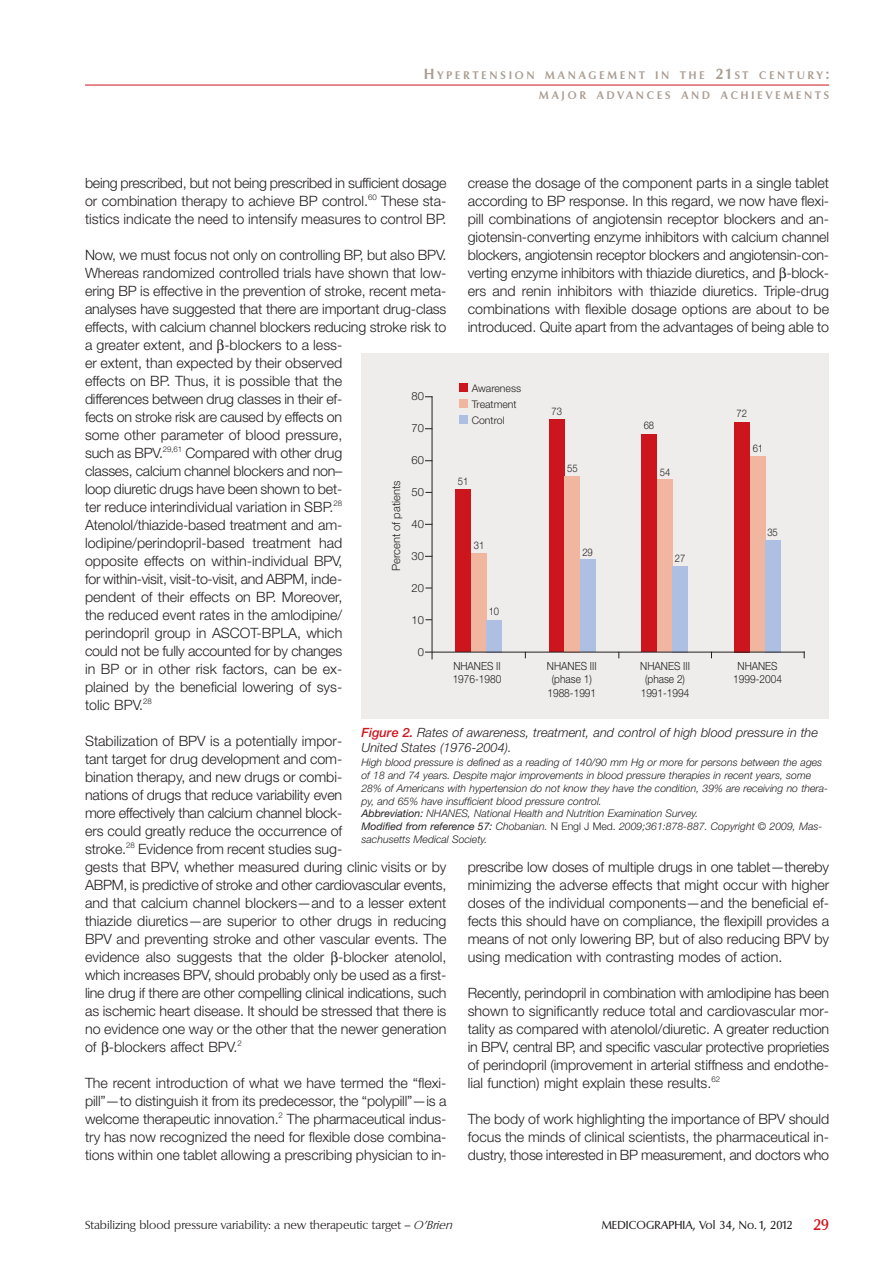
<style>
.page{position:relative;width:893px;height:1263px;background:#fff}
.page>*{position:absolute;margin:0;border:0;box-sizing:border-box;transform-origin:0 0}
.t1{font:500 15px "Columbia";color:#cd151d}
.t2{font:300 14.25px/18px "Helvetica Neue";color:#231f20;text-align:justify}
.t3{font:italic 300 12.75px/15px "Helvetica Neue";color:#231f20}
.t4{font:300 11.25px/13.5px "Helvetica Neue";color:#231f20;text-align:center;scale:.9 1}
.t5{font:300 11.25px "Columbia";color:#231f20}
.t6{font:300 11.25px "Helvetica Neue";color:#231f20}
.t7{font:11.25px "Columbia";letter-spacing:.015em;color:#231f20}
.t8{font:600 10.65px/20px "Columbia";letter-spacing:.295em;color:#aa9d92;text-align:right}
.t9{font:italic 300 10.5px/12.8px "Helvetica Neue";color:#231f20}
.t10{font:300 10.5px "Helvetica Neue";color:#231f20}
.t11{font:300 10.5px "Helvetica Neue";color:#231f20;scale:.9 1}
.s1{font-size:14.25px}
.s2{font-weight:500;color:#cd151d}
.s3{font-weight:400}
.s4{font-style:normal}
.s5{font-family:"Icoluku"}
</style>
<div class="page">
<hr style="left:85px;top:85px;width:744px;height:1px;background:#cd151d">
<div style="left:361px;top:353px;width:468px;height:366px;background:#efedeb"></div>
<hr style="left:432px;top:397px;width:1px;height:262px;background:#231f20">
<div style="left:455px;top:489px;width:16px;height:163px;background:#cd151d"></div>
<div style="left:471px;top:553px;width:16px;height:99px;background:#f0b6a0"></div>
<div style="left:487px;top:620px;width:15px;height:32px;background:#adbfe2"></div>
<div style="left:549px;top:419px;width:15px;height:233px;background:#cd151d"></div>
<div style="left:564px;top:476px;width:16px;height:176px;background:#f0b6a0"></div>
<div style="left:580px;top:559px;width:15px;height:93px;background:#adbfe2"></div>
<div style="left:460px;top:399px;width:8px;height:9px;background:#f0b6a0"></div>
<div style="left:460px;top:415px;width:8px;height:8px;background:#adbfe2"></div>
<div style="left:460px;top:384px;width:8px;height:8px;background:#cd151d"></div>
<div style="left:641px;top:434px;width:16px;height:218px;background:#cd151d"></div>
<div style="left:657px;top:479px;width:15px;height:173px;background:#f0b6a0"></div>
<div style="left:672px;top:566px;width:16px;height:86px;background:#adbfe2"></div>
<div style="left:734px;top:422px;width:16px;height:230px;background:#cd151d"></div>
<div style="left:750px;top:456px;width:15px;height:196px;background:#f0b6a0"></div>
<div style="left:765px;top:540px;width:16px;height:112px;background:#adbfe2"></div>
<hr style="left:425px;top:652px;width:379px;height:1px;background:#231f20">
<p class="t8" style="left:424px;top:65px;width:407px"><span class="s1">H</span>YPERTENSION MANAGEMENT IN THE <span class="s1">21</span>ST CENTURY<span class="s1">:<br></span>MAJOR ADVANCES AND ACHIEVEMENTS</p>
<p class="t2" style="left:85px;top:175px;width:363px">being prescribed, but not being prescribed in sufficient dosage or combination therapy to achieve BP control.<sup>60</sup> These sta&shy;tistics indicate the need to intensify measures to control BP.</p>
<p class="t2" style="left:85px;top:247px;width:363px;text-align:left">Now, we must focus not only on controlling BP, but also BPV.<br>Whereas randomized controlled trials have shown that low&shy;ering BP is effective in the prevention of stroke, recent meta&shy;analyses have suggested that there are important drug-class effects, with calcium channel blockers reducing stroke risk to a greater extent, and -blockers to a less-<br>er extent, than expected by their observed<br>effects on BP. Thus, it is possible that the<br>differences between drug classes in their ef-<br>fects on stroke risk are caused by effects on<br>some other parameter of blood pressure,<br>such as BPV.<sup>29,61</sup> Compared with other drug<br>classes, calcium channel blockers and non–<br>loop diuretic drugs have been shown to bet-<br>ter reduce interindividual variation in SBP.<sup>28<br></sup>Atenolol/thiazide-based treatment and am&shy;lodipine/perindopril-based treatment had<br>opposite effects on within-individual BPV,<br>for within-visit, visit-to-visit, and ABPM, inde-<br>pendent of their effects on BP. Moreover,<br>the reduced event rates in the amlodipine/<br>perindopril group in ASCOT-BPLA, which<br>could not be fully accounted for by changes<br>in BP or in other risk factors, can be ex-<br>plained by the beneficial lowering of sys-<br>tolic BPV.<sup>28</sup></p>
<p class="t2" style="left:85px;top:733px;width:363px;text-align:left">Stabilization of BPV is a potentially impor-<br>tant target for drug development and com-<br>bination therapy, and new drugs or combi-<br>nations of drugs that reduce variability even<br>more effectively than calcium channel block-<br>ers could greatly reduce the occurrence of<br>stroke.<sup>28</sup> Evidence from recent studies sug-<br>gests that BPV, whether measured during clinic visits or by ABPM, is predictive of stroke and other cardiovascular events, and that calcium channel blockers—and to a lesser extent thiazide diuretics—are superior to other drugs in reducing BPV and preventing stroke and other vascular events. The evidence also suggests that the older -blocker atenolol, which increases BPV, should probably only be used as a first&shy;line drug if there are other compelling clinical indications, such as ischemic heart disease. It should be stressed that there is no evidence one way or the other that the newer generation of -blockers affect BPV.<sup>2</sup></p>
<p class="t2" style="left:85px;top:1075px;width:363px">The recent introduction of what we have termed the “flexi&shy;pill”—to distinguish it from its predecessor, the “polypill”—is a welcome therapeutic innovation.<sup>2</sup> The pharmaceutical indus&shy;try has now recognized the need for flexible dose combina&shy;tions within one tablet allowing a prescribing physician to in-</p>
<p class="t2" style="left:468px;top:175px;width:363px">crease the dosage of the component parts in a single tablet according to BP response. In this regard, we now have flexi&shy;pill combinations of angiotensin receptor blockers and an&shy;giotensin-converting enzyme inhibitors with calcium channel blockers, angiotensin receptor blockers and angiotensin-con&shy;verting enzyme inhibitors with thiazide diuretics, and -block&shy;ers and renin inhibitors with thiazide diuretics. Triple-drug combinations with flexible dosage options are about to be introduced. Quite apart from the advantages of being able to</p>
<p class="t10" style="left:472px;top:385px;width:51px">Awareness</p>
<p class="t10" style="left:472px;top:416px;width:34px">Control</p>
<p class="t6" style="left:411px;top:392px;width:14px">80</p>
<p class="t6" style="left:411px;top:424px;width:14px">70</p>
<p class="t6" style="left:411px;top:456px;width:14px">60</p>
<p class="t6" style="left:411px;top:488px;width:14px">50</p>
<p class="t6" style="left:411px;top:520px;width:14px">40</p>
<p class="t6" style="left:411px;top:552px;width:14px">30</p>
<p class="t6" style="left:411px;top:584px;width:14px">20</p>
<p class="t6" style="left:411px;top:616px;width:14px">10</p>
<p class="t6" style="left:418px;top:648px;width:8px">0</p>
<p class="t10" style="left:472px;top:400px;width:46px">Treatment</p>
<p class="t11" style="left:551px;top:408px;width:13px">73</p>
<p class="t11" style="left:737px;top:410px;width:13px">72</p>
<p class="t11" style="left:644px;top:422px;width:13px">68</p>
<p class="t11" style="left:753px;top:444px;width:13px">61</p>
<p class="t11" style="left:567px;top:465px;width:13px">55</p>
<p class="t11" style="left:660px;top:468px;width:13px">54</p>
<p class="t11" style="left:458px;top:478px;width:13px">51</p>
<p class="t6" style="left:392px;top:571px;width:93px;rotate:-90deg">Percent of patients</p>
<p class="t11" style="left:767px;top:528px;width:13px">35</p>
<p class="t11" style="left:474px;top:541px;width:13px">31</p>
<p class="t11" style="left:582px;top:548px;width:13px">29</p>
<p class="t11" style="left:675px;top:554px;width:13px">27</p>
<p class="t11" style="left:489px;top:608px;width:13px">10</p>
<p class="t4" style="left:453px;top:660px;width:56px;text-align:left">NHANES II<br>1976-1980</p>
<p class="t4" style="left:733px;top:660px;width:56px">NHANES<br>1999-2004</p>
<p class="t4" style="left:547px;top:660px;width:57px">NHANES III (phase 1)<br>1988-1991</p>
<p class="t4" style="left:640px;top:660px;width:57px">NHANES III (phase 2)<br>1991-1994</p>
<p class="t3" style="left:361px;top:726px;width:458px"><span class="s2">Figure 2.</span> Rates of awareness, treatment, and control of high blood pressure in the<br>United States (1976-2004).</p>
<p class="t9" style="left:361px;top:757px;width:468px">High blood pressure is defined as a reading of 140/90 mm Hg or more for persons between the ages of 18 and 74 years. Despite major improvements in blood pressure therapies in recent years, some 28% of Americans with hypertension do not know they have the condition, 39% are receiving no thera&shy;py, and 65% have insufficient blood pressure control.<br><span class="s3">Abbreviation:</span> NHANES, National Health and Nutrition Examination Survey.<br><span class="s3">Modified from reference 57:</span> Chobanian. <span class="s4">N Engl J Med.</span> 2009;361:878-887. Copyright © 2009, Mas&shy;sachusetts Medical Society.</p>
<p class="t2" style="left:468px;top:859px;width:363px">prescribe low doses of multiple drugs in one tablet—thereby minimizing the adverse effects that might occur with higher doses of the individual components—and the beneficial ef&shy;fects this should have on compliance, the flexipill provides a means of not only lowering BP, but of also reducing BPV by using medication with contrasting modes of action.</p>
<p class="t2" style="left:468px;top:985px;width:363px">Recently, perindopril in combination with amlodipine has been shown to significantly reduce total and cardiovascular mor&shy;tality as compared with atenolol/diuretic. A greater reduction in BPV, central BP, and specific vascular protective proprieties of perindopril (improvement in arterial stiffness and endothe&shy;lial function) might explain these results.<sup>62</sup></p>
<p class="t2" style="left:468px;top:1111px;width:363px">The body of work highlighting the importance of BPV should focus the minds of clinical scientists, the pharmaceutical in&shy;dustry, those interested in BP measurement, and doctors who</p>
<p class="t5" style="left:85px;top:1218px;width:370px">Stabilizing blood pressure variability: a new therapeutic target – <span class="s5">O’Brien</span></p>
<p class="t7" style="left:602px;top:1219px;width:193px">MEDICOGRAPHIA, Vol 34, No. 1, 2012</p>
<p class="t1" style="left:813px;top:1215px;width:17px">29</p>
</div>
